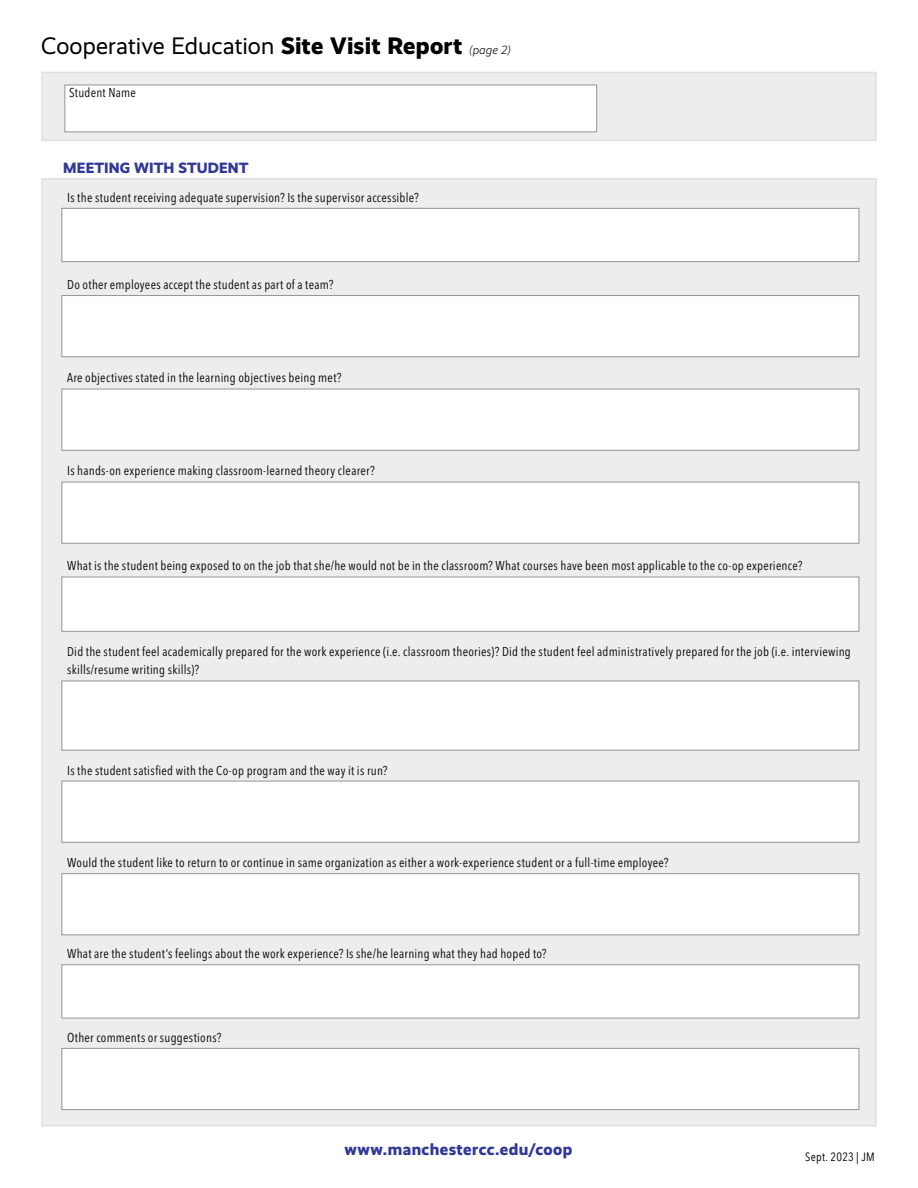
<style>
.page{position:relative;width:918px;height:1188px;background:#fff}
.page>*{position:absolute;margin:0;border:0;box-sizing:border-box;transform-origin:0 0}
.t1{font:24px "Realist";color:#000}
.t2{font:800 16.5px "Realist";letter-spacing:.02em;color:#313896}
.t3{font:800 15px "Realist";letter-spacing:.005em;color:#313896}
.t4{font:condensed 12.75px/18px "Avenir Next LT Pro";letter-spacing:.02em;color:#000}
.t5{font:12px "Avenir Next Condensed";letter-spacing:.025em;color:#000}
.s1{font-weight:800}
.s2{font-weight:300;font-style:italic;font-size:12px}
</style>
<div class="page">
<div style="left:41px;top:178px;width:836px;height:949px;background:#ededee;border:2px solid #e0e1e2"></div>
<div style="left:41px;top:72px;width:836px;height:69px;background:#ededee;border:2px solid #e0e1e2"></div>
<div style="left:62px;top:208px;width:797px;height:54px;background:#fff;border:1px solid #939598"></div>
<div style="left:62px;top:295px;width:797px;height:62px;background:#fff;border:1px solid #939598"></div>
<div style="left:62px;top:389px;width:797px;height:61px;background:#fff;border:1px solid #939598"></div>
<div style="left:62px;top:482px;width:797px;height:61px;background:#fff;border:1px solid #939598"></div>
<div style="left:62px;top:577px;width:797px;height:55px;background:#fff;border:1px solid #939598"></div>
<div style="left:62px;top:681px;width:797px;height:69px;background:#fff;border:1px solid #939598"></div>
<div style="left:62px;top:781px;width:797px;height:61px;background:#fff;border:1px solid #939598"></div>
<div style="left:62px;top:873px;width:797px;height:62px;background:#fff;border:1px solid #939598"></div>
<div style="left:62px;top:965px;width:797px;height:53px;background:#fff"></div>
<div style="left:62px;top:1048px;width:797px;height:62px;background:#fff;border:1px solid #939598"></div>
<div style="left:65px;top:85px;width:532px;height:47px;background:#fff;border:1px solid #939598"></div>
<p class="t1" style="left:41px;top:32px;width:471px">Cooperative Education <span class="s1">Site Visit Report</span> <span class="s2">(page 2)</span></p>
<p class="t4" style="left:69px;top:83px;width:68px">Student Name</p>
<p class="t3" style="left:63px;top:159px;width:187px">MEETING WITH STUDENT</p>
<p class="t4" style="left:67px;top:189px;width:353px">Is the student receiving adequate supervision? Is the supervisor accessible?</p>
<p class="t4" style="left:67px;top:276px;width:268px">Do other employees accept the student as part of a team?</p>
<p class="t4" style="left:67px;top:369px;width:276px">Are objectives stated in the learning objectives being met?</p>
<p class="t4" style="left:67px;top:462px;width:309px">Is hands-on experience making classroom-learned theory clearer?</p>
<p class="t4" style="left:67px;top:556px;width:737px">What is the student being exposed to on the job that she/he would not be in the classroom? What courses have been most applicable to the co-op experience?</p>
<p class="t4" style="left:67px;top:642px;width:785px">Did the student feel academically prepared for the work experience (i.e. classroom theories)? Did the student feel administratively prepared for the job (i.e. interviewing skills/resume writing skills)?</p>
<p class="t4" style="left:67px;top:761px;width:322px">Is the student satisfied with the Co-op program and the way it is run?</p>
<p class="t4" style="left:67px;top:854px;width:603px">Would the student like to return to or continue in same organization as either a work-experience student or a full-time employee?</p>
<p class="t4" style="left:67px;top:945px;width:481px">What are the student’s feelings about the work experience? Is she/he learning what they had hoped to?</p>
<p class="t4" style="left:67px;top:1028px;width:156px">Other comments or suggestions?</p>
<p class="t2" style="left:344px;top:1140px;width:229px">www.manchestercc.edu/coop</p>
<p class="t5" style="left:805px;top:1147px;width:71px">Sept. 2023 | JM</p>
</div>
